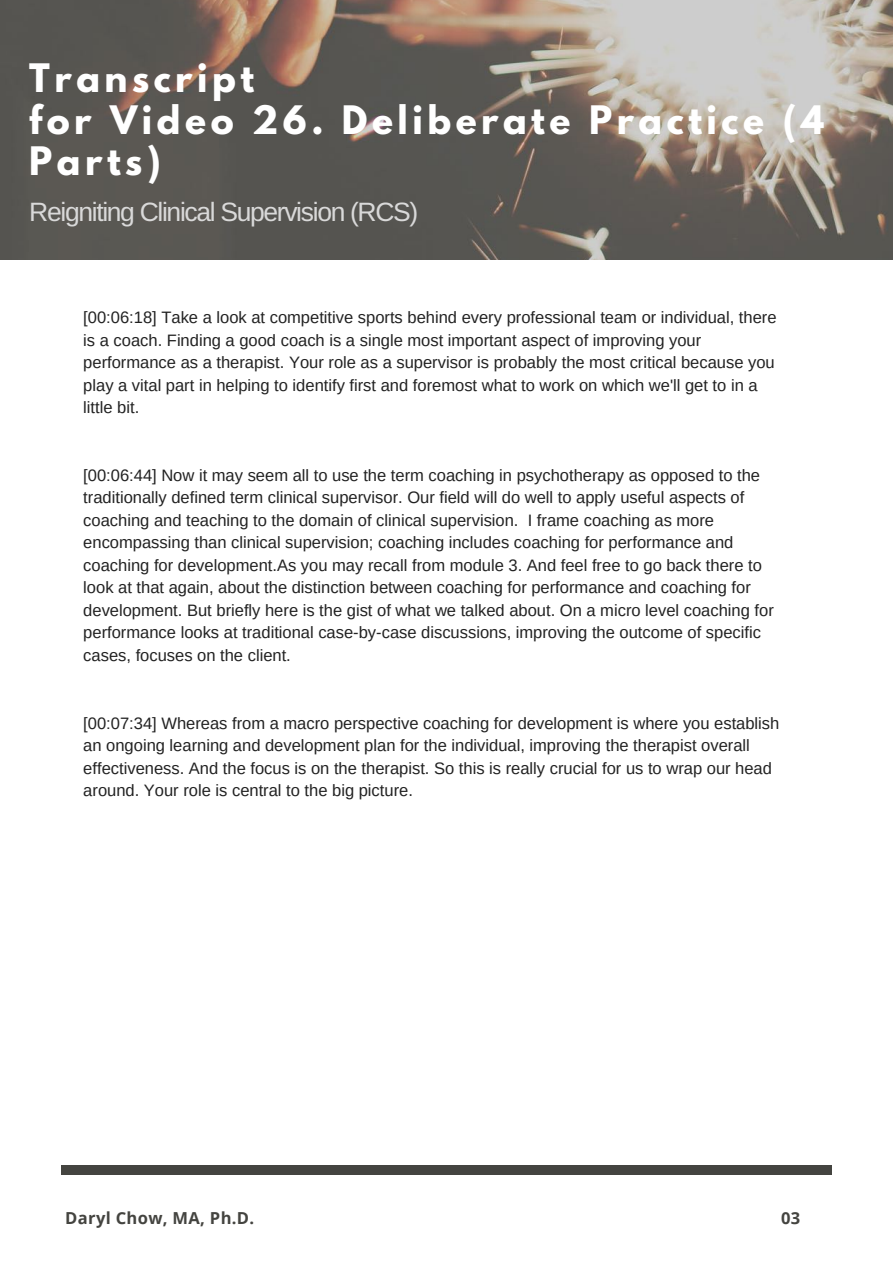
<style>
.page{position:relative;width:893px;height:1263px;background:#fff}
.page>*{position:absolute;margin:0;border:0;box-sizing:border-box;transform-origin:0 0}
.t1{font:700 34.8px/41.7px "League Spartan";letter-spacing:.13em;color:#fff}
.t2{font:26.55px "Arimo";letter-spacing:-.05em;color:#d9d9d9}
.t3{font:16.5px/22.5px "Arimo";color:#222}
.t4{font:700 16.5px "Open Sans";letter-spacing:.02em;color:#444440}
</style>
<div class="page">
<img style="left:0;top:0;width:893px;height:259px">
<div style="left:61px;top:1165px;width:771px;height:9px;background:#444440"></div>
<h1 class="t1" style="left:29px;top:61px;width:797px">Transcript<br>for Video 26. Deliberate Practice (4<br>Parts)</h1>
<h2 class="t2" style="left:29px;top:197px;width:391px">Reigniting Clinical Supervision (RCS)</h2>
<p class="t3" style="left:83px;top:306px;width:695px">[00:06:18] Take a look at competitive sports behind every professional team or individual, there is a coach. Finding a good coach is a single most important aspect of improving your performance as a therapist. Your role as a supervisor is probably the most critical because you play a vital part in helping to identify first and foremost what to work on which we'll get to in a little bit.</p>
<p class="t3" style="left:83px;top:464px;width:692px">[00:06:44] Now it may seem all to use the term coaching in psychotherapy as opposed to the traditionally defined term clinical supervisor. Our field will do well to apply useful aspects of coaching and teaching to the domain of clinical supervision. I frame coaching as more encompassing than clinical supervision; coaching includes coaching for performance and coaching for development.As you may recall from module 3. And feel free to go back there to look at that again, about the distinction between coaching for performance and coaching for development. But briefly here is the gist of what we talked about. On a micro level coaching for performance looks at traditional case-by-case discussions, improving the outcome of specific cases, focuses on the client.</p>
<p class="t3" style="left:83px;top:712px;width:698px">[00:07:34] Whereas from a macro perspective coaching for development is where you establish an ongoing learning and development plan for the individual, improving the therapist overall effectiveness. And the focus is on the therapist. So this is really crucial for us to wrap our head around. Your role is central to the big picture.</p>
<p class="t4" style="left:65px;top:1206px;width:190px">Daryl Chow, MA, Ph.D.</p>
<p class="t4" style="left:781px;top:1206px;width:21px">03</p>
</div>
